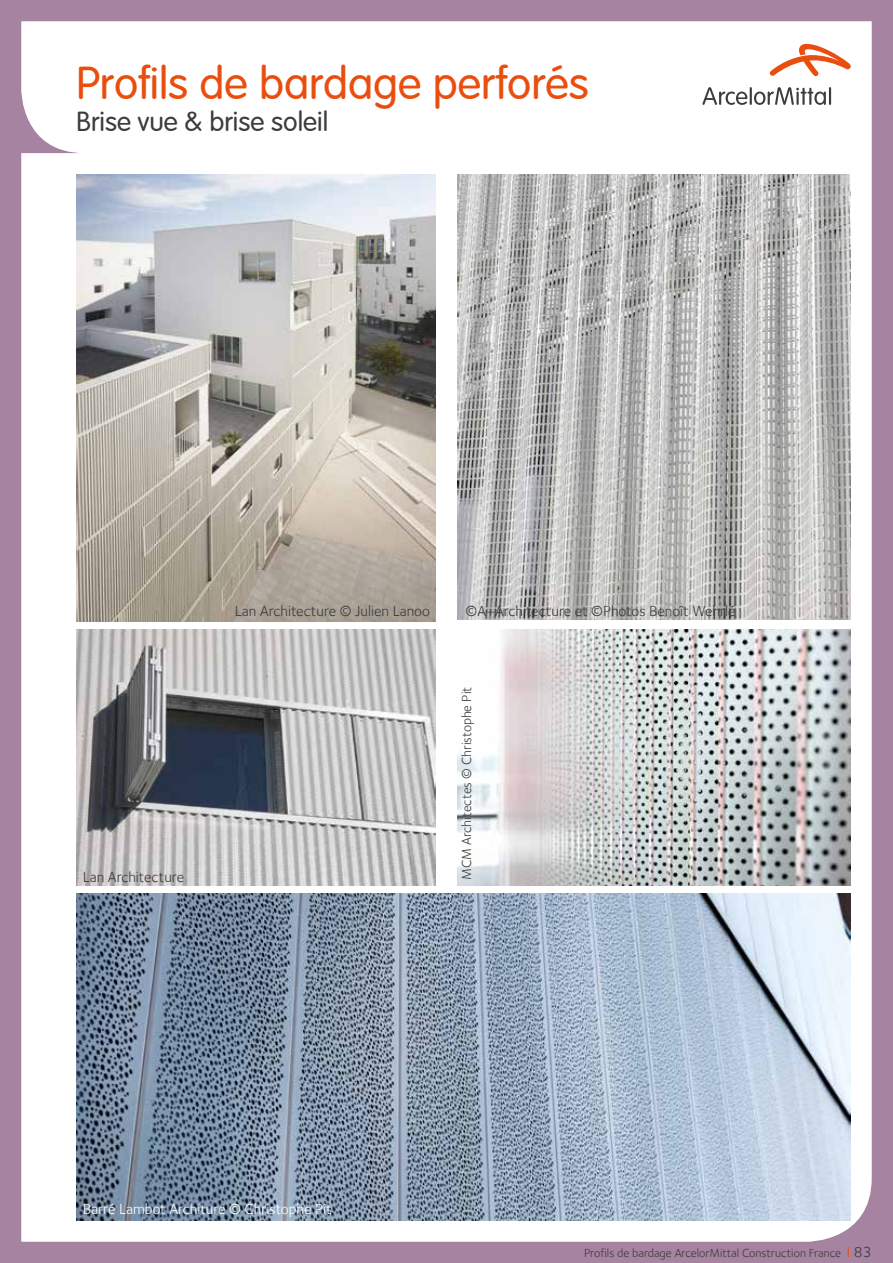
<style>
.page{position:relative;width:893px;height:1263px;background:#a683a1}
.page>*{position:absolute;margin:0;border:0;box-sizing:border-box;transform-origin:0 0}
.t1{font:300 45px "VAG Rounded";color:#e94e0f}
.t2{font:300 27px "VAG Rounded";color:#3c3c3b}
.t3{font:15px "Foundry Sterling";color:#3c3c3b}
.t4{font:15px "Foundry Sterling";color:#fff}
.t5{font:13.5px "Foundry Sterling";color:#3c3c3b}
.t6{font:12px "Foundry Sterling";color:#3c3c3b}
.s1{font-size:15px;color:#e94e0f}
.s2{font-size:15px}
</style>
<div class="page">
<div style="left:21px;top:21px;width:851px;height:1221px;background:#fff"></div>
<img style="left:77px;top:630px;width:359px;height:255px">
<img style="left:77px;top:174px;width:359px;height:448px">
<img style="left:77px;top:893px;width:773px;height:327px">
<img style="left:457px;top:630px;width:393px;height:255px">
<img style="left:457px;top:174px;width:393px;height:445px">
<svg style="left:770px;top:44px;width:81px;height:32px;background:#f8c8b5"></svg>
<svg style="left:702px;top:87px;width:129px;height:18px;background:#bfbfbf"></svg>
<h1 class="t1" style="left:77px;top:57px;width:514px">Profils de bardage perforés</h1>
<h2 class="t2" style="left:77px;top:107px;width:253px">Brise vue &amp; brise soleil</h2>
<p class="t3" style="left:83px;top:868px;width:103px">Lan Architecture</p>
<p class="t3" style="left:235px;top:602px;width:196px">Lan Architecture © Julien Lanoo</p>
<p class="t3" style="left:466px;top:602px;width:272px">©A+Architecture et ©Photos Benoît Wehrlé</p>
<p class="t5" style="left:459px;top:880px;width:195px;rotate:-90deg">MCM Architectes © Christophe Pit</p>
<p class="t4" style="left:83px;top:1200px;width:250px">Barré Lambot Architure © Christophe Pit</p>
<p class="t6" style="left:584px;top:1246px;width:289px">Profils de bardage ArcelorMittal Construction France <span class="s1">I</span> <span class="s2">83</span></p>
</div>
